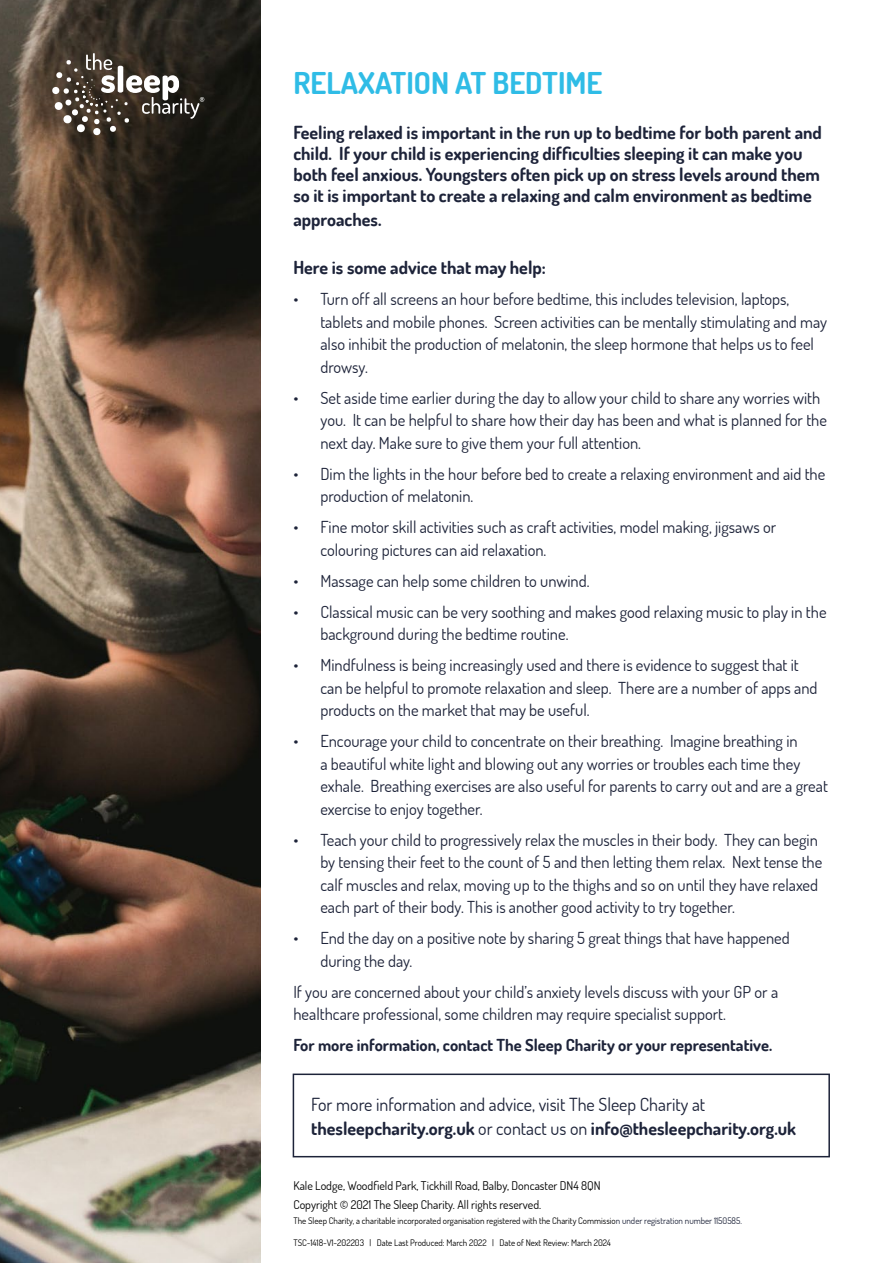
<style>
.page{position:relative;width:893px;height:1263px;background:#fff}
.page>*{position:absolute;margin:0;border:0;box-sizing:border-box;transform-origin:0 0}
.t1{font:700 30px "Dosis";color:#2fbce6}
.t2{font:700 18px/21px "Dosis";color:#1d2339}
.t3{font:18px/24px "Dosis";color:#1d2339}
.t4{font:16.5px/22.5px "Dosis";color:#1d2339}
.t5{font:700 16.5px "Dosis";color:#1d2339}
.t6{font:12px/18.6px "Dosis";color:#000}
.t7{font:9px "Dosis";color:#000}
.s1{font-weight:700}
.s2{color:#1d2339}
</style>
<div class="page">
<img style="left:0;top:0;width:260px;height:1263px">
<div style="left:293px;top:1073px;width:537px;height:84px;border:2px solid #1d2339"></div>
<svg style="left:52px;top:53px;width:152px;height:83px;background:#554d45"></svg>
<h1 class="t1" style="left:293px;top:64px;width:311px">RELAXATION AT BEDTIME</h1>
<p class="t2" style="left:293px;top:122px;width:530px">Feeling relaxed is important in the run up to bedtime for both parent and child. If your child is experiencing difficulties sleeping it can make you both feel anxious. Youngsters often pick up on stress levels around them so it is important to create a relaxing and calm environment as bedtime</p>
<p class="t2" style="left:293px;top:209px;width:90px">approaches.</p>
<p class="t2" style="left:293px;top:257px;width:254px">Here is some advice that may help:</p>
<p class="t4" style="left:320px;top:287px;width:508px;text-indent:-27px">• Turn off all screens an hour before bedtime, this includes television, laptops, tablets and mobile phones. Screen activities can be mentally stimulating and may also inhibit the production of melatonin, the sleep hormone that helps us to feel drowsy.</p>
<p class="t4" style="left:320px;top:386px;width:508px;text-indent:-27px">• Set aside time earlier during the day to allow your child to share any worries with you. It can be helpful to share how their day has been and what is planned for the next day. Make sure to give them your full attention.</p>
<p class="t4" style="left:320px;top:462px;width:506px;text-indent:-27px">• Dim the lights in the hour before bed to create a relaxing environment and aid the production of melatonin.</p>
<p class="t4" style="left:320px;top:515px;width:457px;text-indent:-27px">• Fine motor skill activities such as craft activities, model making, jigsaws or colouring pictures can aid relaxation.</p>
<p class="t4" style="left:293px;top:569px;width:298px">• Massage can help some children to unwind.</p>
<p class="t4" style="left:320px;top:600px;width:508px;text-indent:-27px">• Classical music can be very soothing and makes good relaxing music to play in the background during the bedtime routine.</p>
<p class="t4" style="left:320px;top:653px;width:499px;text-indent:-27px">• Mindfulness is being increasingly used and there is evidence to suggest that it can be helpful to promote relaxation and sleep. There are a number of apps and products on the market that may be useful.</p>
<p class="t4" style="left:320px;top:729px;width:509px;text-indent:-27px">• Encourage your child to concentrate on their breathing. Imagine breathing in<br>a beautiful white light and blowing out any worries or troubles each time they exhale. Breathing exercises are also useful for parents to carry out and are a great exercise to enjoy together.</p>
<p class="t4" style="left:320px;top:828px;width:503px;text-indent:-27px">• Teach your child to progressively relax the muscles in their body. They can begin by tensing their feet to the count of 5 and then letting them relax. Next tense the calf muscles and relax, moving up to the thighs and so on until they have relaxed each part of their body. This is another good activity to try together.</p>
<p class="t4" style="left:320px;top:927px;width:471px;text-indent:-27px">• End the day on a positive note by sharing 5 great things that have happened during the day.</p>
<p class="t4" style="left:293px;top:980px;width:486px">If you are concerned about your child’s anxiety levels discuss with your GP or a healthcare professional, some children may require specialist support.</p>
<p class="t5" style="left:293px;top:1035px;width:480px">For more information, contact The Sleep Charity or your representative.</p>
<p class="t3" style="left:311px;top:1091px;width:486px">For more information and advice, visit The Sleep Charity at <span class="s1">thesleepcharity.org.uk</span> or contact us on <span class="s1">info@thesleepcharity.org.uk</span></p>
<p class="t6" style="left:293px;top:1176px;width:309px">Kale Lodge, Woodfield Park, Tickhill Road, Balby, Doncaster DN4 8QN<br>Copyright © 2021 The Sleep Charity. All rights reserved.</p>
<p class="t7" style="left:293px;top:1215px;width:450px">The Sleep Charity, a charitable incorporated organisation registered with the Charity Commissio<span class="s2">n under registration number 1150585.</span></p>
<p class="t7" style="left:293px;top:1237px;width:319px">TSC-1418-V1-202203 | Date Last Produced: March 2022 | Date of Next Review: March 2024</p>
</div>
